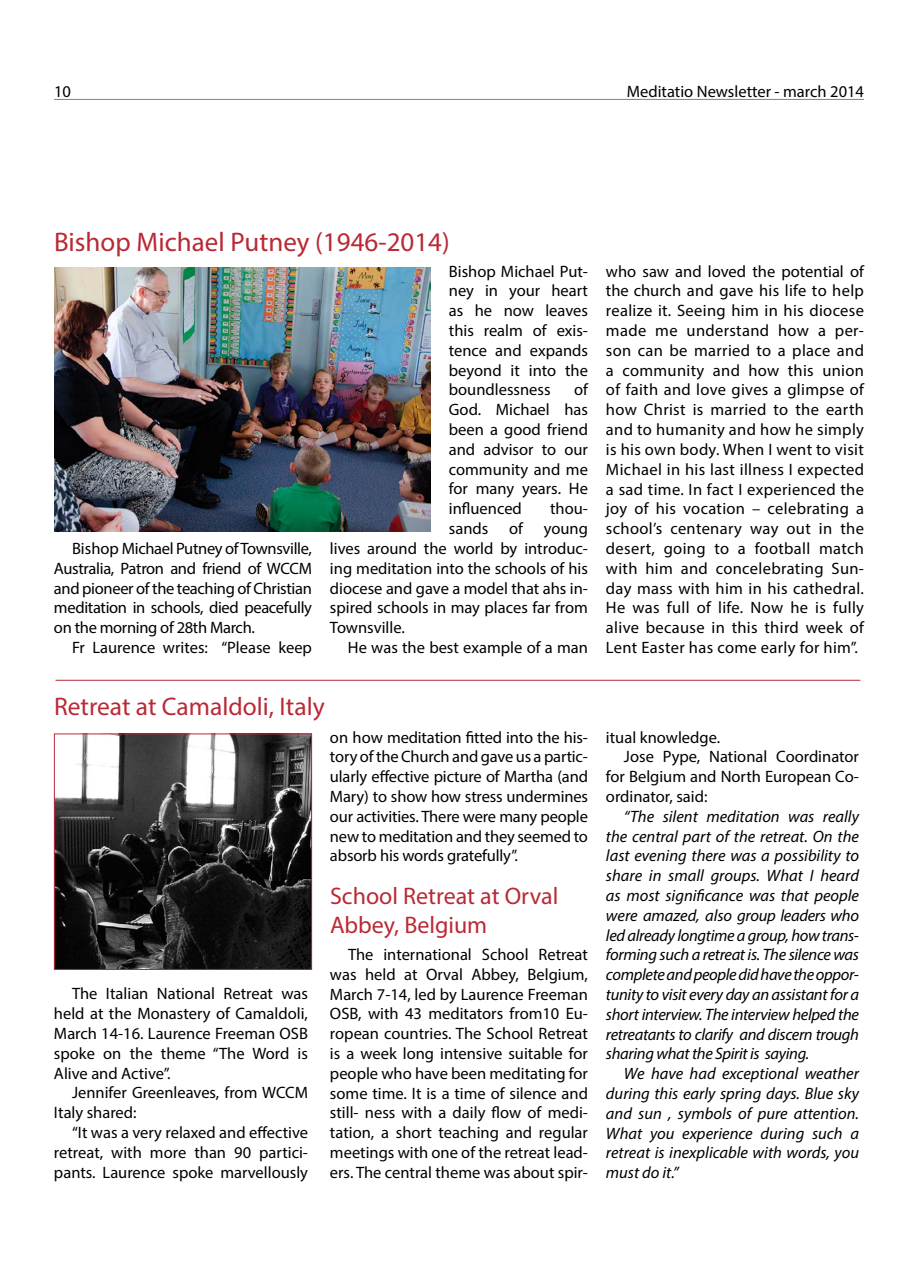
<style>
.page{position:relative;width:918px;height:1263px;background:#fff}
.page>*{position:absolute;margin:0;border:0;box-sizing:border-box;transform-origin:0 0}
.t1{font:27px "Myriad Pro";color:#b92936}
.t2{font:25.5px "Myriad Pro";color:#b92936}
.t3{font:24px/28.8px "Myriad Pro";color:#b92936}
.t4{font:16.5px/19.8px "Myriad Pro";color:#000;text-align:justify}
.t5{font:italic 16.5px/19.8px "Myriad Pro";letter-spacing:-.015em;color:#000;text-align:justify}
</style>
<div class="page">
<hr style="left:54px;top:99px;width:810px;height:1px;background:#000">
<img style="left:56px;top:735px;width:254px;height:233px">
<div style="left:54px;top:733px;width:258px;height:237px;border:1px solid #b92936"></div>
<img style="left:54px;top:267px;width:376px;height:264px">
<hr style="left:56px;top:680px;width:804px;height:1px;background:#b92936">
<p class="t4" style="left:54px;top:82px;width:18px">10</p>
<p class="t4" style="left:627px;top:82px;width:239px">Meditatio Newsletter - march 2014</p>
<h1 class="t1" style="left:54px;top:225px;width:397px">Bishop Michael Putney (1946-2014)</h1>
<p class="t4" style="left:54px;top:538px;width:260px;text-indent:18px">Bishop Michael Putney of Townsville, Australia, Patron and friend of WCCM and pioneer of the teaching of Christian meditation in schools, died peacefully on the morning of 28th March.</p>
<p class="t4" style="left:72px;top:637px;width:242px">Fr Laurence writes: “Please keep</p>
<p class="t4" style="left:449px;top:261px;width:141px">Bishop Michael Put&shy;ney in your heart as he now leaves this realm of exis&shy;tence and expands beyond it into the boundlessness</p>
<p class="t4" style="left:449px;top:380px;width:141px;text-indent:125px">of God. Michael has been a good friend and advisor to our community and me for many years. He influenced</p>
<p class="t4" style="left:550px;top:499px;width:39px">thou-</p>
<p class="t4" style="left:449px;top:518px;width:41px">sands</p>
<p class="t4" style="left:509px;top:518px;width:15px">of</p>
<p class="t4" style="left:330px;top:518px;width:260px;text-indent:214px">young lives around the world by introduc&shy;ing meditation into the schools of his diocese and gave a model that ahs in&shy;spired schools in may places far from Townsville.</p>
<p class="t4" style="left:348px;top:637px;width:241px">He was the best example of a man</p>
<h2 class="t2" style="left:54px;top:690px;width:272px">Retreat at Camaldoli, Italy</h2>
<p class="t4" style="left:606px;top:261px;width:260px">who saw and loved the potential of the church and gave his life to help realize it. Seeing him in his diocese made me understand how a per&shy;son can be married to a place and a community and how this union of faith and love gives a glimpse of how Christ is married to the earth and to humanity and how he simply is his own body. When I went to visit Michael in his last illness I expected a sad time. In fact I experienced the joy of his vocation – celebrating a school’s centenary way out in the desert, going to a football match with him and concelebrating Sun&shy;day mass with him in his cathedral.<br>He was full of life. Now he is fully alive because in this third week of Lent Easter has come early for him”.</p>
<p class="t4" style="left:54px;top:983px;width:256px;text-indent:18px">The Italian National Retreat was held at the Monastery of Camaldoli, March 14-16. Laurence Freeman OSB spoke on the theme “The Word is Alive and Active”.</p>
<p class="t4" style="left:54px;top:1082px;width:256px;text-indent:18px">Jennifer Greenleaves, from WCCM<br>Italy shared:</p>
<p class="t4" style="left:54px;top:1122px;width:256px;text-indent:18px">“It was a very relaxed and effective retreat, with more than 90 partici&shy;pants. Laurence spoke marvellously</p>
<p class="t4" style="left:330px;top:727px;width:260px">on how meditation fitted into the his&shy;tory of the Church and gave us a partic&shy;ularly effective picture of Martha (and Mary) to show how stress undermines our activities. There were many people new to meditation and they seemed to absorb his words gratefully”.</p>
<p class="t4" style="left:606px;top:727px;width:116px">itual knowledge.</p>
<p class="t4" style="left:624px;top:747px;width:237px">Jose Pype, National Coordinator</p>
<p class="t4" style="left:606px;top:766px;width:255px">for Belgium and North European Co-</p>
<p class="t4" style="left:606px;top:786px;width:103px">ordinator, said:</p>
<p class="t5" style="left:606px;top:806px;width:255px;text-indent:18px">“The silent meditation was really the central part of the retreat. On the last evening there was a possibility to share in small groups. What I heard as most significance was that people were amazed, also group leaders who led already longtime a group, how trans&shy;forming such a retreat is. The silence was complete and people did have the oppor&shy;tunity to visit every day an assistant for a short interview. The interview helped the retreatants to clarify and discern trough sharing what the Spirit is saying.</p>
<p class="t5" style="left:606px;top:1063px;width:255px;text-indent:18px">We have had exceptional weather during this early spring days. Blue sky and sun , symbols of pure attention.<br>What you experience during such a retreat is inexplicable with words, you must do it.”</p>
<h3 class="t3" style="left:330px;top:881px;width:230px">School Retreat at Orval<br>Abbey, Belgium</h3>
<p class="t4" style="left:330px;top:944px;width:260px;text-indent:18px">The international School Retreat was held at Orval Abbey, Belgium, March 7-14, led by Laurence Freeman OSB, with 43 meditators from10 Eu&shy;ropean countries. The School Retreat is a week long intensive suitable for people who have been meditating for some time. It is a time of silence and still- ness with a daily flow of medi&shy;tation, a short teaching and regular meetings with one of the retreat lead&shy;ers. The central theme was about spir-</p>
</div>
